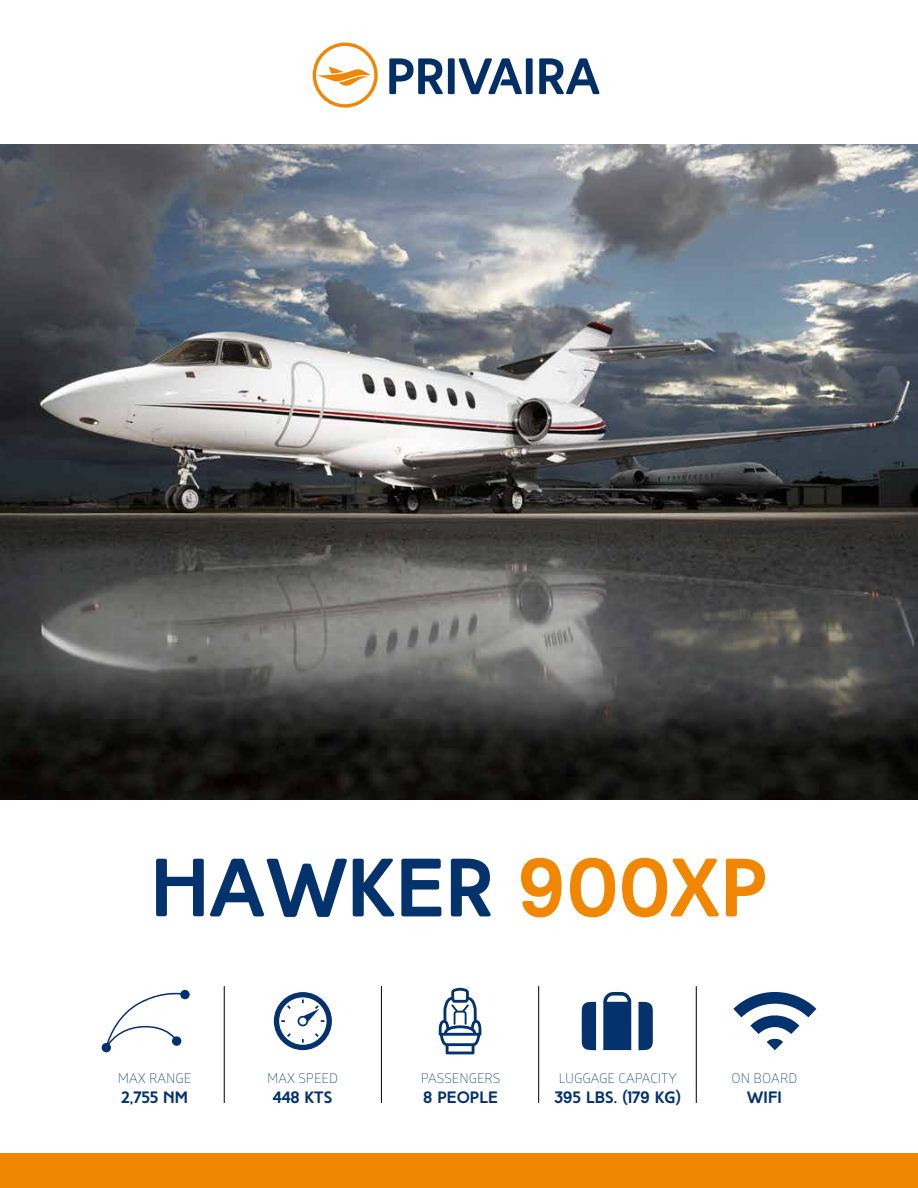
<style>
.page{position:relative;width:918px;height:1188px;background:#fff}
.page>*{position:absolute;margin:0;border:0;box-sizing:border-box;transform-origin:0 0}
.t1{font:700 82.5px "High Tide";color:#03326c}
.t2{font:700 16.5px "High Tide";color:#03326c}
.t3{font:300 13.5px "Glober";color:#03326c}
.s1{color:#f18700}
</style>
<div class="page">
<img style="left:0;top:145px;width:918px;height:654px">
<div style="left:0;top:1154px;width:918px;height:34px;background:#f18700"></div>
<svg style="left:102px;top:990px;width:88px;height:62px"></svg>
<hr style="left:224px;top:986px;width:1px;height:117px;background:#000">
<hr style="left:381px;top:986px;width:1px;height:117px;background:#000">
<hr style="left:538px;top:986px;width:1px;height:117px;background:#000">
<hr style="left:696px;top:986px;width:1px;height:117px;background:#000">
<svg style="left:274px;top:992px;width:58px;height:58px"></svg>
<svg style="left:439px;top:988px;width:42px;height:66px"></svg>
<svg style="left:603px;top:992px;width:28px;height:58px;background:#1d477b"></svg>
<svg style="left:582px;top:1002px;width:14px;height:48px"></svg>
<svg style="left:639px;top:1002px;width:14px;height:48px"></svg>
<svg style="left:733px;top:992px;width:83px;height:25px"></svg>
<svg style="left:750px;top:1011px;width:49px;height:23px"></svg>
<svg style="left:767px;top:1038px;width:16px;height:12px"></svg>
<svg style="left:389px;top:58px;width:54px;height:36px"></svg>
<div style="left:448px;top:58px;width:7px;height:36px;background:#042f66"></div>
<svg style="left:458px;top:58px;width:64px;height:36px"></svg>
<div style="left:526px;top:58px;width:7px;height:36px;background:#042f66"></div>
<svg style="left:539px;top:58px;width:61px;height:36px"></svg>
<svg style="left:313px;top:43px;width:65px;height:65px"></svg>
<h1 class="t1" style="left:151px;top:838px;width:618px">HAWKER <span class="s1">900XP</span></h1>
<p class="t3" style="left:118px;top:1069px;width:75px">MAX RANGE</p>
<p class="t2" style="left:121px;top:1087px;width:68px">2,755 NM</p>
<p class="t3" style="left:267px;top:1069px;width:72px">MAX SPEED</p>
<p class="t2" style="left:273px;top:1087px;width:61px">448 kts</p>
<p class="t3" style="left:421px;top:1069px;width:81px">PASSENGERS</p>
<p class="t2" style="left:423px;top:1087px;width:76px">8 PEOPLE</p>
<p class="t3" style="left:559px;top:1069px;width:119px">LUGGAGE CAPACITY</p>
<p class="t2" style="left:554px;top:1087px;width:128px">395 LBS. (179 KG)</p>
<p class="t3" style="left:731px;top:1069px;width:68px">ON BOARD</p>
<p class="t2" style="left:747px;top:1087px;width:36px">WIFI</p>
</div>
